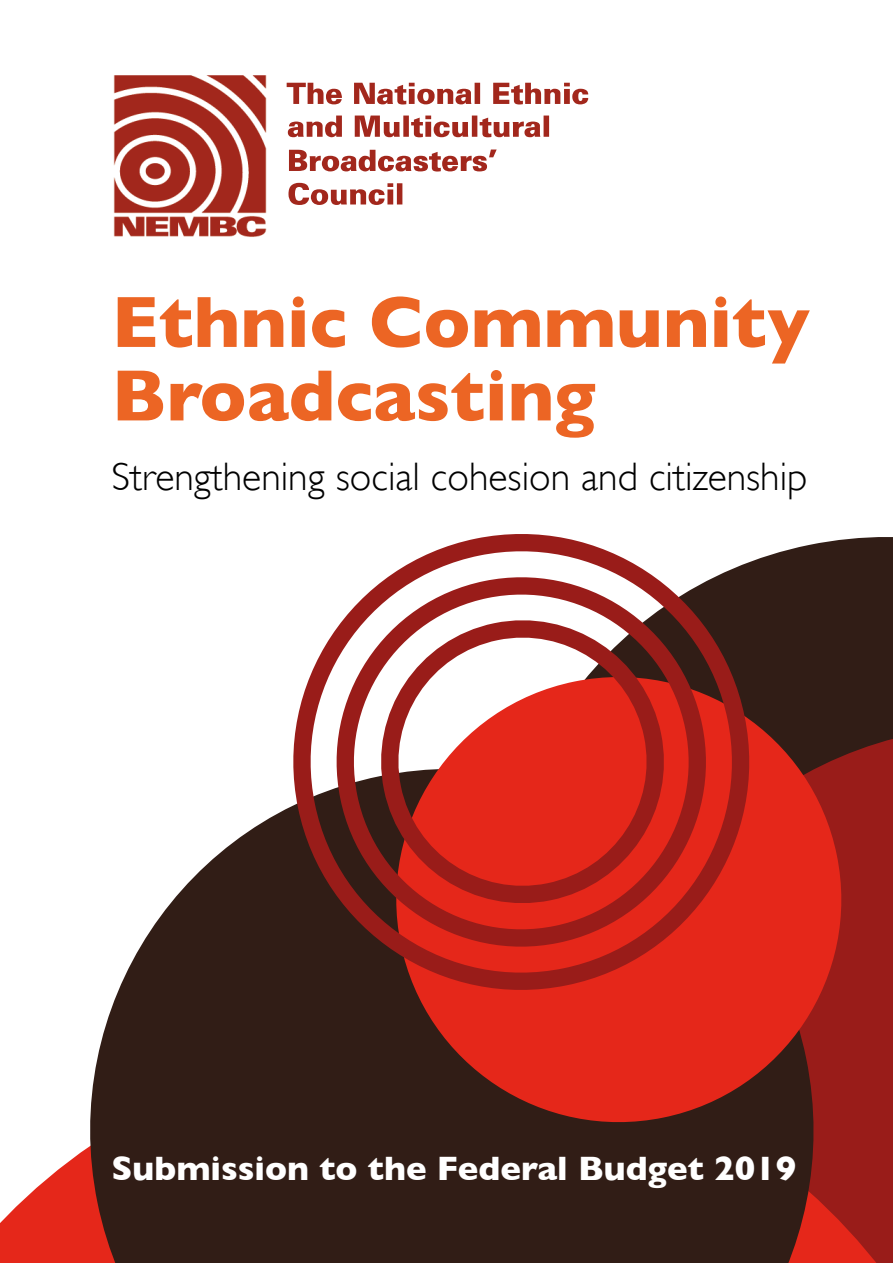
<style>
.page{position:relative;width:893px;height:1263px;background:#fff}
.page>*{position:absolute;margin:0;border:0;box-sizing:border-box;transform-origin:0 0}
.t1{font:700 73.5px/73.5px "Gill Sans";color:#ec6524}
.t2{font:300 39.75px "Gill Sans";color:#000}
.t3{font:700 34.5px "Gill Sans";color:#fff}
</style>
<div class="page">
<div style="left:760px;top:537px;width:133px;height:153px;background:#311d16"></div>
<svg style="left:861px;top:690px;width:32px;height:211px;background:#7e1c18"></svg>
<svg style="left:0;top:1142px;width:861px;height:121px;fill:#e5271a"></svg>
<svg style="left:58px;top:811px;width:788px;height:452px;fill:#311d16"></svg>
<svg style="left:376px;top:657px;width:485px;height:485px;background:#992118"></svg>
<div style="left:861px;top:901px;width:32px;height:362px;background:#991c19"></div>
<svg style="left:282px;top:534px;width:478px;height:467px"></svg>
<svg style="left:329px;top:570px;width:384px;height:385px"></svg>
<svg style="left:378px;top:617px;width:289px;height:295px"></svg>
<img style="left:113px;top:75px;width:476px;height:162px">
<img style="left:325px;top:116px;width:224px;height:21px">
<img style="left:289px;top:150px;width:208px;height:22px">
<img style="left:288px;top:183px;width:114px;height:22px">
<img style="left:287px;top:83px;width:301px;height:21px">
<h1 class="t1" style="left:111px;top:284px;width:699px">Ethnic Community<br>Broadcasting</h1>
<p class="t2" style="left:111px;top:453px;width:697px">Strengthening social cohesion and citizenship</p>
<p class="t3" style="left:111px;top:1141px;width:686px">Submission to the Federal Budget 2019</p>
</div>
